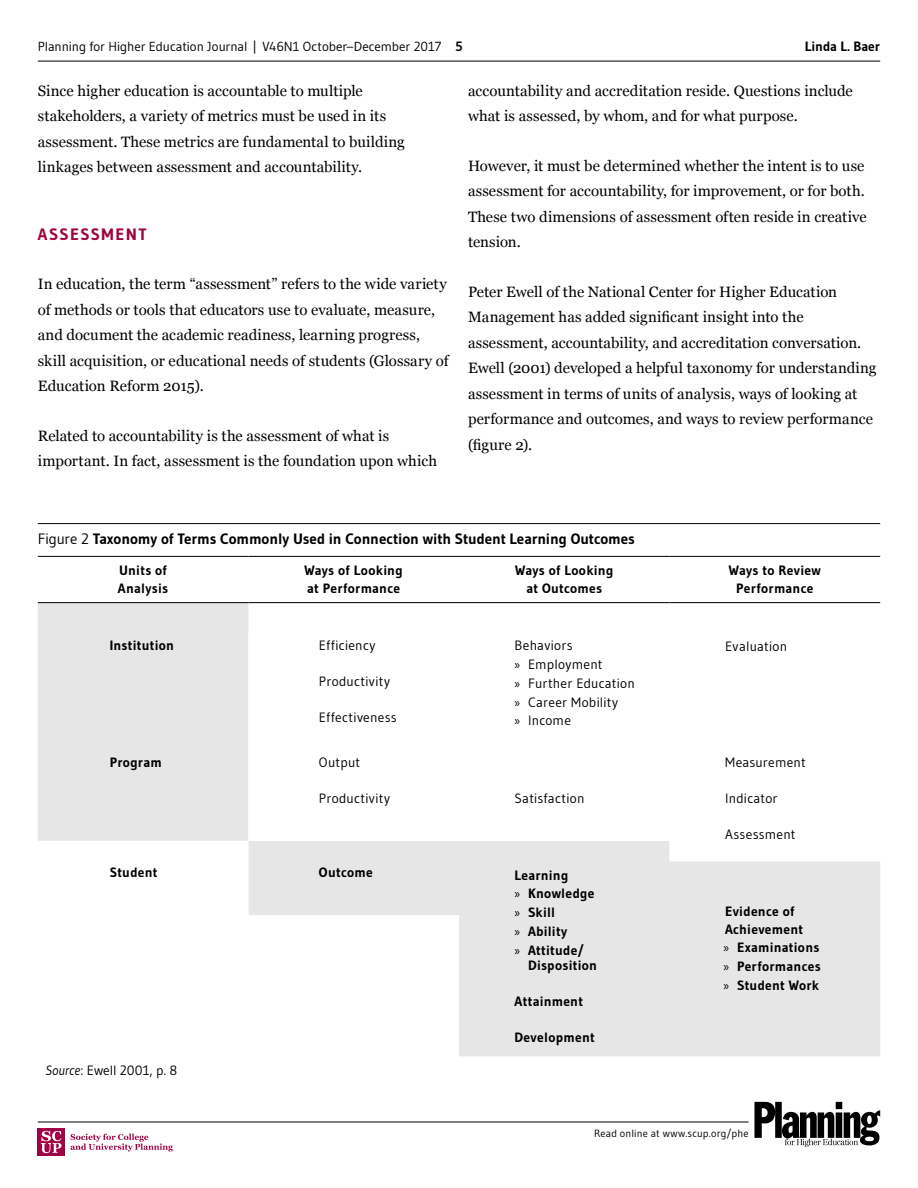
<style>
.page{position:relative;width:918px;height:1188px;background:#fff}
.page>*{position:absolute;margin:0;border:0;box-sizing:border-box;transform-origin:0 0}
.t1{font:700 16.5px "Gudea";letter-spacing:.085em;color:#9d053f}
.Body{font:15px/25.5px "Georgia";letter-spacing:.005em;color:#000}
.t2{font:700 15px "Gudea";letter-spacing:-.005em;color:#000}
.Table_Header{font:700 13.5px/18px "Gudea";letter-spacing:.02em;color:#000}
.Table_Body{font:13.5px "Gudea";letter-spacing:.02em;color:#000}
.Table_Body-2{font:700 13.5px "Gudea";letter-spacing:.02em;color:#000}
.Subcaption{font:13.5px "Gudea";letter-spacing:.015em;color:#000}
.Subcaption-2{font:13.5px "Gudea";letter-spacing:-.005em;color:#000}
.Table_Header-2{font:700 13.5px "Gudea";color:#000}
.t3{font:13.2px "Gudea";letter-spacing:-.005em;color:#000}
.t4{font:10.5px "Gudea";letter-spacing:.015em;color:#000}
.s1{font-weight:700;font-size:13.5px}
.s2{font-weight:400}
.s3{font-family:"Myriad Pro"}
.s4{font-family:"Myriad Pro";font-weight:400}
.s5{font-style:italic}
</style>
<div class="page">
<div style="left:38px;top:1129px;width:27px;height:27px;background:#a30146"></div>
<svg style="left:41px;top:1131px;width:21px;height:22px"></svg>
<svg style="left:71px;top:1134px;width:102px;height:18px"></svg>
<hr style="left:38px;top:523px;width:842px;height:1px;background:#000">
<svg style="left:38px;top:603px;width:842px;height:29px"></svg>
<svg style="left:38px;top:632px;width:842px;height:424px"></svg>
<hr style="left:38px;top:556px;width:210px;height:1px;background:#000">
<hr style="left:248px;top:556px;width:211px;height:1px;background:#000">
<hr style="left:459px;top:556px;width:211px;height:1px;background:#000">
<hr style="left:670px;top:556px;width:210px;height:1px;background:#000">
<hr style="left:38px;top:602px;width:210px;height:1px;background:#000">
<hr style="left:248px;top:602px;width:211px;height:1px;background:#000">
<hr style="left:459px;top:602px;width:211px;height:1px;background:#000">
<hr style="left:670px;top:602px;width:210px;height:1px;background:#000">
<hr style="left:38px;top:1122px;width:710px;height:1px;background:#000">
<hr style="left:38px;top:61px;width:842px;height:1px;background:#000">
<svg style="left:754px;top:1102px;width:126px;height:45px"></svg>
<p class="t3" style="left:38px;top:38px;width:426px">Planning for Higher Education Journal | V46N1 October–December 2017 <span class="s1">5</span></p>
<p class="Table_Header-2" style="left:805px;top:38px;width:77px">Linda L. Baer</p>
<p class="Body" style="left:38px;top:77px;width:369px">Since higher education is accountable to multiple stakeholders, a variety of metrics must be used in its assessment. These metrics are fundamental to building linkages between assessment and accountability.</p>
<h2 class="t1" style="left:38px;top:224px;width:110px">ASSESSMENT</h2>
<p class="Body" style="left:38px;top:271px;width:412px">In education, the term “assessment” refers to the wide variety of methods or tools that educators use to evaluate, measure, and document the academic readiness, learning progress, skill acquisition, or educational needs of students (Glossary of Education Reform 2015).</p>
<p class="Body" style="left:38px;top:422px;width:401px">Related to accountability is the assessment of what is important. In fact, assessment is the foundation upon which</p>
<p class="Body" style="left:468px;top:77px;width:386px">accountability and accreditation reside. Questions include what is assessed, by whom, and for what purpose.</p>
<p class="Body" style="left:468px;top:152px;width:400px">However, it must be determined whether the intent is to use assessment for accountability, for improvement, or for both.<br>These two dimensions of assessment often reside in creative tension.</p>
<p class="Body" style="left:468px;top:278px;width:410px">Peter Ewell of the National Center for Higher Education Management has added significant insight into the assessment, accountability, and accreditation conversation.<br>Ewell (2001) developed a helpful taxonomy for understanding assessment in terms of units of analysis, ways of looking at performance and outcomes, and ways to review performance (figure 2).</p>
<p class="t2" style="left:38px;top:530px;width:599px"><span class="s2">Figure 2</span> Taxonomy of Terms Commonly Used in Connection with Student Learning Outcomes</p>
<p class="Table_Header" style="left:118px;top:561px;width:52px">Units of<br>Analysis</p>
<p class="Table_Header" style="left:305px;top:561px;width:100px">Ways of Looking at Performance</p>
<p class="Table_Header" style="left:515px;top:561px;width:100px;text-align:center">Ways of Looking at Outcomes</p>
<p class="Table_Header" style="left:729px;top:561px;width:94px;text-align:center">Ways to Review<br>Performance</p>
<p class="Table_Body-2" style="left:110px;top:637px;width:66px">Institution</p>
<p class="Table_Body" style="left:319px;top:637px;width:58px">Efficiency</p>
<p class="Table_Body" style="left:319px;top:673px;width:73px">Productivity</p>
<p class="Table_Body" style="left:319px;top:709px;width:79px">Effectiveness</p>
<p class="Table_Body" style="left:515px;top:637px;width:60px">Behaviors</p>
<p class="Subcaption" style="left:515px;top:656px;width:90px"><span class="s3">»</span> Employment</p>
<p class="Subcaption" style="left:515px;top:675px;width:122px"><span class="s3">»</span> Further Education</p>
<p class="Subcaption" style="left:515px;top:693px;width:105px"><span class="s3">»</span> Career Mobility</p>
<p class="Subcaption" style="left:515px;top:712px;width:58px"><span class="s3">»</span> Income</p>
<p class="Table_Body-2" style="left:110px;top:754px;width:54px">Program</p>
<p class="Table_Body" style="left:319px;top:754px;width:43px">Output</p>
<p class="Table_Body" style="left:319px;top:790px;width:73px">Productivity</p>
<p class="Table_Body" style="left:515px;top:790px;width:72px">Satisfaction</p>
<p class="Table_Body-2" style="left:110px;top:864px;width:49px">Student</p>
<p class="Table_Body-2" style="left:319px;top:864px;width:55px">Outcome</p>
<p class="Table_Body-2" style="left:515px;top:867px;width:55px">Learning</p>
<p class="Table_Header" style="left:515px;top:885px;width:82px"><span class="s4">»</span> Knowledge</p>
<p class="Table_Header" style="left:515px;top:903px;width:42px"><span class="s4">»</span> Skill</p>
<p class="Table_Header" style="left:515px;top:922px;width:54px"><span class="s4">»</span> Ability</p>
<p class="Table_Header" style="left:528px;top:942px;width:71px;line-height:15px;text-indent:-14px"><span class="s4">»</span> Attitude/<br>Disposition</p>
<p class="Table_Body-2" style="left:515px;top:993px;width:70px">Attainment</p>
<p class="Table_Body-2" style="left:515px;top:1029px;width:82px">Development</p>
<p class="Subcaption-2" style="left:45px;top:1062px;width:134px"><span class="s5">Source</span>: Ewell 2001, p. 8</p>
<p class="Table_Body" style="left:725px;top:638px;width:64px">Evaluation</p>
<p class="Table_Body" style="left:725px;top:754px;width:82px">Measurement</p>
<p class="Table_Body" style="left:725px;top:790px;width:54px">Indicator</p>
<p class="Table_Body" style="left:725px;top:826px;width:72px">Assessment</p>
<p class="Table_Body-2" style="left:725px;top:903px;width:71px">Evidence of</p>
<p class="Table_Body-2" style="left:725px;top:921px;width:80px">Achievement</p>
<p class="Table_Header" style="left:724px;top:939px;width:97px"><span class="s4">»</span> Examinations</p>
<p class="Table_Header" style="left:724px;top:957px;width:99px"><span class="s4">»</span> Performances</p>
<p class="Table_Header" style="left:724px;top:976px;width:97px"><span class="s4">»</span> Student Work</p>
<p class="t4" style="left:594px;top:1126px;width:156px">Read online at www.scup.org/phe</p>
</div>
